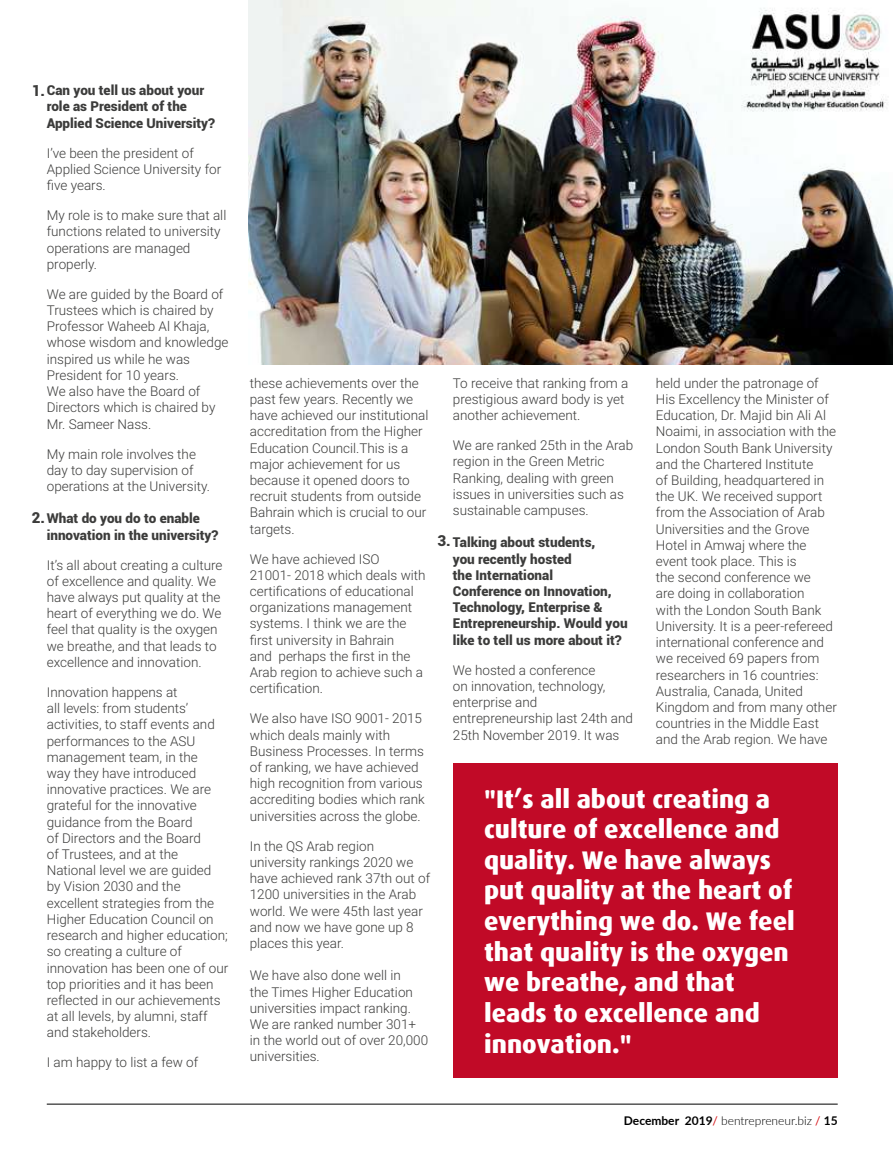
<style>
.page{position:relative;width:893px;height:1149px;background:#fff}
.page>*{position:absolute;margin:0;border:0;box-sizing:border-box;transform-origin:0 0}
.t1{font:800 25.5px/30.6px "Dax";color:#fff}
.t2{font:900 15px "Roboto";color:#3c3c3b}
.t3{font:300 13.5px/16.2px "Roboto";color:#3c3c3b}
.t4{font:900 13.5px/16.2px "Roboto";color:#3c3c3b}
.t5{font:300 12px "Lato";color:#000}
.s1{font-weight:700}
.s2{font-weight:400;color:#d61116}
</style>
<div class="page">
<hr style="left:47px;top:1103px;width:791px;height:1px;background:#000">
<img style="left:249px;top:0;width:644px;height:364px">
<div style="left:453px;top:762px;width:385px;height:315px;background:#c10a27"></div>
<p class="t4" style="left:47px;top:82px;width:170px">Can you tell us about your role as President of the<br>Applied Science University?</p>
<p class="t3" style="left:47px;top:144px;width:176px">I’ve been the president of<br>Applied Science University for five years.</p>
<p class="t3" style="left:47px;top:207px;width:181px">My role is to make sure that all functions related to university operations are managed properly.</p>
<p class="t3" style="left:47px;top:285px;width:183px">We are guided by the Board of<br>Trustees which is chaired by<br>Professor Waheeb Al Khaja, whose wisdom and knowledge inspired us while he was<br>President for 10 years.<br>We also have the Board of<br>Directors which is chaired by<br>Mr. Sameer Nass.</p>
<p class="t3" style="left:47px;top:445px;width:165px">My main role involves the day to day supervision of operations at the University.</p>
<p class="t4" style="left:47px;top:509px;width:173px">What do you do to enable innovation in the university?</p>
<p class="t3" style="left:47px;top:556px;width:177px">It’s all about creating a culture of excellence and quality. We have always put quality at the heart of everything we do. We feel that quality is the oxygen we breathe, and that leads to excellence and innovation.</p>
<p class="t3" style="left:47px;top:683px;width:183px">Innovation happens at<br>all levels: from students’ activities, to staff events and performances to the ASU management team, in the<br>way they have introduced innovative practices. We are grateful for the innovative guidance from the Board<br>of Directors and the Board<br>of Trustees, and at the<br>National level we are guided by Vision 2030 and the excellent strategies from the<br>Higher Education Council on research and higher education; so creating a culture of innovation has been one of our top priorities and it has been reflected in our achievements at all levels, by alumni, staff and stakeholders.</p>
<p class="t3" style="left:47px;top:1053px;width:153px">I am happy to list a few of</p>
<p class="t2" style="left:32px;top:80px;width:15px">1.</p>
<p class="t2" style="left:32px;top:507px;width:15px">2.</p>
<p class="t3" style="left:453px;top:374px;width:177px">To receive that ranking from a prestigious award body is yet another achievement.</p>
<p class="t3" style="left:453px;top:436px;width:182px">We are ranked 25th in the Arab region in the Green Metric<br>Ranking, dealing with green issues in universities such as sustainable campuses.</p>
<p class="t4" style="left:453px;top:533px;width:176px">Talking about students,<br>you recently hosted<br>the International<br>Conference on Innovation,<br>Technology, Enterprise &amp;<br>Entrepreneurship. Would you like to tell us more about it?</p>
<p class="t3" style="left:453px;top:661px;width:182px">We hosted a conference<br>on innovation, technology, enterprise and entrepreneurship last 24th and<br>25th November 2019. It was</p>
<p class="t3" style="left:656px;top:374px;width:182px">held under the patronage of<br>His Excellency the Minister of<br>Education, Dr. Majid bin Ali Al<br>Noaimi, in association with the<br>London South Bank University and the Chartered Institute<br>of Building, headquartered in the UK. We received support from the Association of Arab<br>Universities and the Grove<br>Hotel in Amwaj where the event took place. This is<br>the second conference we<br>are doing in collaboration<br>with the London South Bank<br>University. It is a peer-refereed international conference and we received 69 papers from researchers in 16 countries:<br>Australia, Canada, United<br>Kingdom and from many other countries in the Middle East and the Arab region. We have</p>
<p class="t3" style="left:250px;top:374px;width:180px">these achievements over the past few years. Recently we have achieved our institutional accreditation from the Higher<br>Education Council.This is a major achievement for us because it opened doors to recruit students from outside<br>Bahrain which is crucial to our targets.</p>
<p class="t3" style="left:250px;top:550px;width:177px">We have achieved ISO<br>21001- 2018 which deals with certifications of educational organizations management systems. I think we are the first university in Bahrain<br>and perhaps the first in the<br>Arab region to achieve such a certification.</p>
<p class="t3" style="left:250px;top:709px;width:177px">We also have ISO 9001- 2015 which deals mainly with<br>Business Processes. In terms of ranking, we have achieved high recognition from various accrediting bodies which rank universities across the globe.</p>
<p class="t3" style="left:250px;top:837px;width:182px">In the QS Arab region university rankings 2020 we have achieved rank 37th out of<br>1200 universities in the Arab world. We were 45th last year and now we have gone up 8 places this year.</p>
<p class="t3" style="left:250px;top:966px;width:180px">We have also done well in<br>the Times Higher Education universities impact ranking.<br>We are ranked number 301+ in the world out of over 20,000 universities.</p>
<p class="t2" style="left:438px;top:529px;width:15px">3.</p>
<h1 class="t1" style="left:484px;top:783px;width:312px">"It’s all about creating a culture of excellence and quality. We have always put quality at the heart of everything we do. We feel that quality is the oxygen we breathe, and that leads to excellence and innovation."</h1>
<p class="t5" style="left:624px;top:1111px;width:215px"><span class="s1">December 2019</span><span class="s2">/</span> bentrepreneur.biz <span class="s2">/</span> <span class="s1">15</span></p>
</div>
